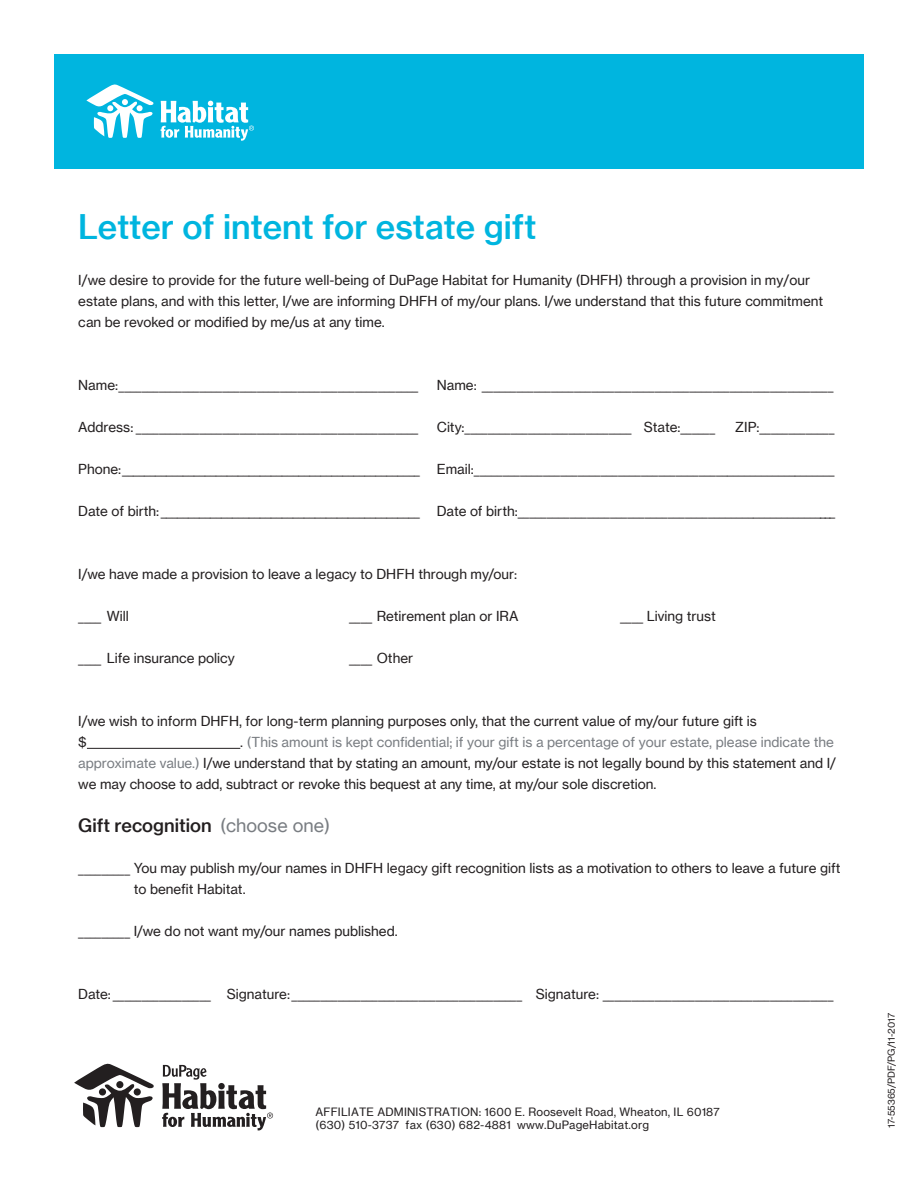
<style>
.page{position:relative;width:918px;height:1188px;background:#fff}
.page>*{position:absolute;margin:0;border:0;box-sizing:border-box;transform-origin:0 0}
.t1{font:33.15px "N Haas Grotesk TX Pro 65 Md";color:#00b5df}
.t2{font:18px "N Haas Grotesk TX Pro 65 Md";color:#231f20}
.t3{font:13.5px/21px "N Haas Grotesk TX Pro 55 Rg";color:#231f20}
.t4{font:11.25px/13.5px "N Haas Grotesk TX Pro 55 Rg";letter-spacing:.015em;color:#231f20}
.t5{font:9.3px "N Haas Grotesk TX Pro 55 Rg";color:#231f20}
.s1{color:#797d82}
.s2{font-family:"N Haas Grotesk TX Pro 55 Rg";color:#797d82}
</style>
<div class="page">
<div style="left:54px;top:54px;width:810px;height:114px;background:#00b5df"></div>
<svg style="left:86px;top:84px;width:68px;height:54px"></svg>
<svg style="left:161px;top:101px;width:93px;height:40px"></svg>
<hr style="left:87px;top:748px;width:153px;height:1px;background:#231f20">
<svg style="left:74px;top:1063px;width:80px;height:64px"></svg>
<svg style="left:162px;top:1065px;width:111px;height:65px"></svg>
<h1 class="t1" style="left:78px;top:206px;width:460px">Letter of intent for estate gift</h1>
<p class="t3" style="left:78px;top:270px;width:746px">I/we desire to provide for the future well-being of DuPage Habitat for Humanity (DHFH) through a provision in my/our estate plans, and with this letter, I/we are informing DHFH of my/our plans. I/we understand that this future commitment can be revoked or modified by me/us at any time.</p>
<p class="t3" style="left:78px;top:375px;width:342px">Name: ____________________________________________________</p>
<p class="t3" style="left:437px;top:375px;width:398px">Name: _____________________________________________________________</p>
<p class="t3" style="left:78px;top:417px;width:342px">Address: _________________________________________________</p>
<p class="t3" style="left:437px;top:417px;width:280px">City:_____________________________ State:______</p>
<p class="t3" style="left:735px;top:417px;width:101px">ZIP:_____________</p>
<p class="t3" style="left:78px;top:459px;width:758px">Phone: ______________________________________________________ Email:_______________________________________________________________</p>
<p class="t3" style="left:78px;top:501px;width:343px">Date of birth: _______________________________________________</p>
<p class="t3" style="left:437px;top:501px;width:400px">Date of birth:________________________________________________________</p>
<p class="t3" style="left:78px;top:564px;width:440px">I/we have made a provision to leave a legacy to DHFH through my/our:</p>
<p class="t3" style="left:78px;top:606px;width:52px">____ Will</p>
<p class="t3" style="left:349px;top:606px;width:171px">____ Retirement plan or IRA</p>
<p class="t3" style="left:620px;top:606px;width:97px">____ Living trust</p>
<p class="t3" style="left:78px;top:648px;width:158px">____ Life insurance policy</p>
<p class="t3" style="left:349px;top:648px;width:66px">____ Other</p>
<p class="t3" style="left:78px;top:711px;width:680px">I/we wish to inform DHFH, for long-term planning purposes only, that the current value of my/our future gift is $</p>
<p class="t3" style="left:78px;top:732px;width:759px;text-indent:162px">. <span class="s1">(This amount is kept confidential; if your gift is a percentage of your estate, please indicate the approximate value.)</span> I/we understand that by stating an amount, my/our estate is not legally bound by this statement and I/ we may choose to add, subtract or revoke this bequest at any time, at my/our sole discretion.</p>
<h2 class="t2" style="left:78px;top:814px;width:253px">Gift recognition <span class="s2">(choose one)</span></h2>
<p class="t3" style="left:134px;top:858px;width:708px;text-indent:-55px">_________ You may publish my/our names in DHFH legacy gift recognition lists as a motivation to others to leave a future gift to benefit Habitat.</p>
<p class="t3" style="left:78px;top:921px;width:321px">_________ I/we do not want my/our names published.</p>
<p class="t3" style="left:78px;top:984px;width:757px">Date: _________________ Signature: ________________________________________ Signature: ________________________________________</p>
<p class="t4" style="left:316px;top:1105px;width:406px">AFFILIATE ADMINISTRATION: 1600 E. Roosevelt Road, Wheaton, IL 60187 (630) 510-3737 fax (630) 682-4881 www.DuPageHabitat.org</p>
<p class="t5" style="left:886px;top:1128px;width:116px;rotate:-90deg">17-55365/PDF/PG/11-2017</p>
</div>
